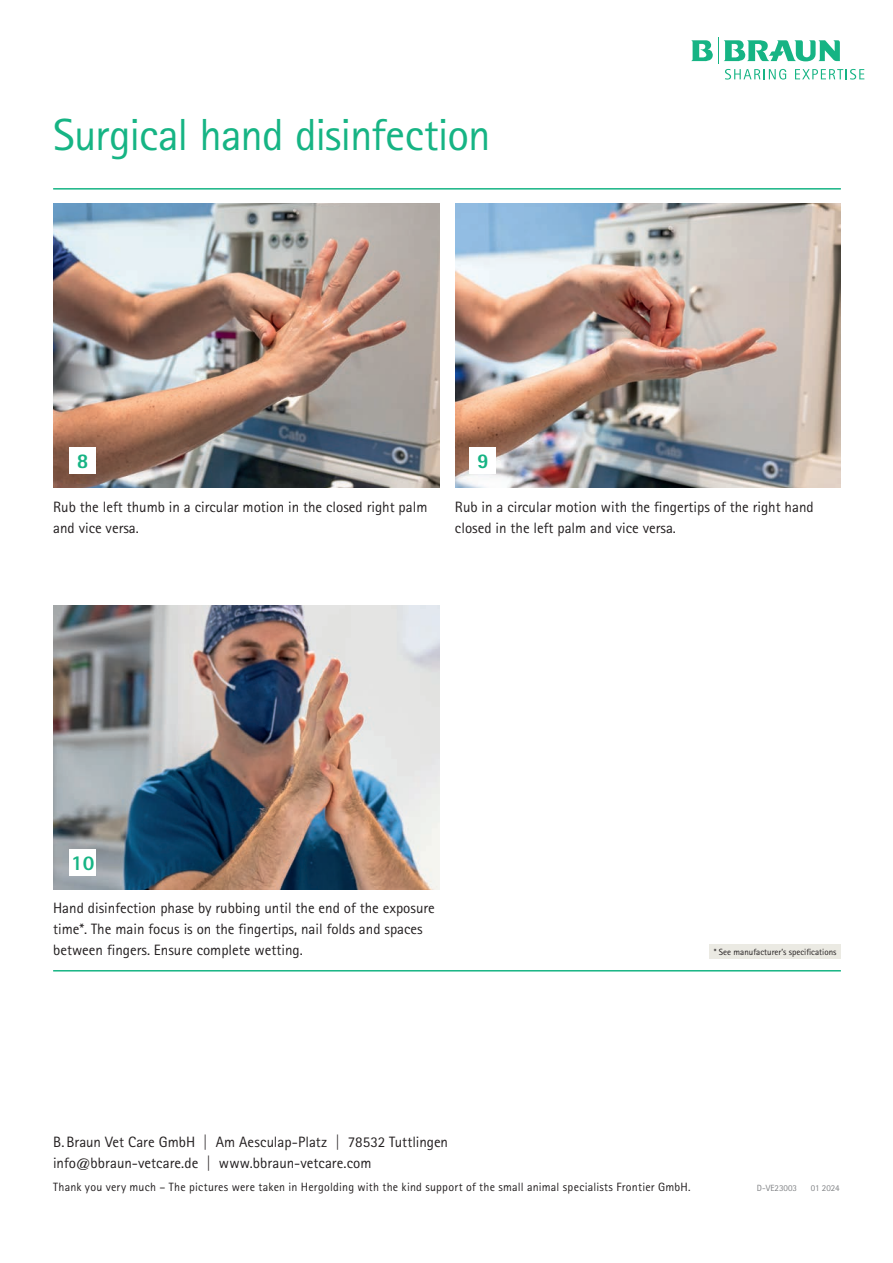
<style>
.page{position:relative;width:893px;height:1263px;background:#fff}
.page>*{position:absolute;margin:0;border:0;box-sizing:border-box;transform-origin:0 0}
.t1{font:45px "Rotis Sans Serif Pro";letter-spacing:-.02em;color:#16b484}
.t2{font:800 21px "Rotis Sans Serif Pro";color:#16b484}
.t3{font:15px/21px "Rotis Sans Serif Pro";color:#231f20}
.t4{font:12px "Rotis Sans Serif Pro";letter-spacing:.02em;color:#231f20}
.t5{font:9px "Rotis Sans Serif Pro";color:#231f20}
.t6{font:9px "Rotis Sans Serif Pro";color:#808285}
</style>
<div class="page">
<img style="left:53px;top:203px;width:386px;height:284px">
<div style="left:69px;top:447px;width:27px;height:27px;background:#fff"></div>
<hr style="left:53px;top:188px;width:788px;height:2px;background:#16b484">
<img style="left:455px;top:203px;width:386px;height:284px">
<div style="left:470px;top:447px;width:26px;height:27px;background:#fff"></div>
<img style="left:53px;top:605px;width:386px;height:284px">
<div style="left:69px;top:849px;width:27px;height:27px;background:#fff"></div>
<div style="left:709px;top:944px;width:132px;height:15px;background:#ebeae3"></div>
<hr style="left:53px;top:970px;width:788px;height:1px;background:#16b484">
<svg style="left:691px;top:37px;width:173px;height:43px"></svg>
<h1 class="t1" style="left:53px;top:108px;width:439px">Surgical hand disinfection</h1>
<h2 class="t2" style="left:77px;top:447px;width:13px">8</h2>
<h2 class="t2" style="left:477px;top:447px;width:13px">9</h2>
<p class="t3" style="left:53px;top:497px;width:376px">Rub the left thumb in a circular motion in the closed right palm and vice versa.</p>
<p class="t3" style="left:455px;top:497px;width:360px">Rub in a circular motion with the fingertips of the right hand closed in the left palm and vice versa.</p>
<h2 class="t2" style="left:71px;top:849px;width:25px">10</h2>
<p class="t3" style="left:53px;top:897px;width:383px">Hand disinfection phase by rubbing until the end of the exposure time*. The main focus is on the fingertips, nail folds and spaces between fingers. Ensure complete wetting.</p>
<p class="t5" style="left:714px;top:947px;width:124px">* See manufacturer’s specifications</p>
<p class="t3" style="left:53px;top:1131px;width:396px">B.Braun Vet Care GmbH | Am Aesculap-Platz | 78532 Tuttlingen info@bbraun-vetcare.de | www.bbraun-vetcare.com</p>
<p class="t4" style="left:53px;top:1180px;width:639px">Thank you very much – The pictures were taken in Hergolding with the kind support of the small animal specialists Frontier GmbH.</p>
<p class="t6" style="left:757px;top:1183px;width:42px">D-VE23003</p>
<p class="t6" style="left:811px;top:1183px;width:30px">01 2024</p>
</div>
